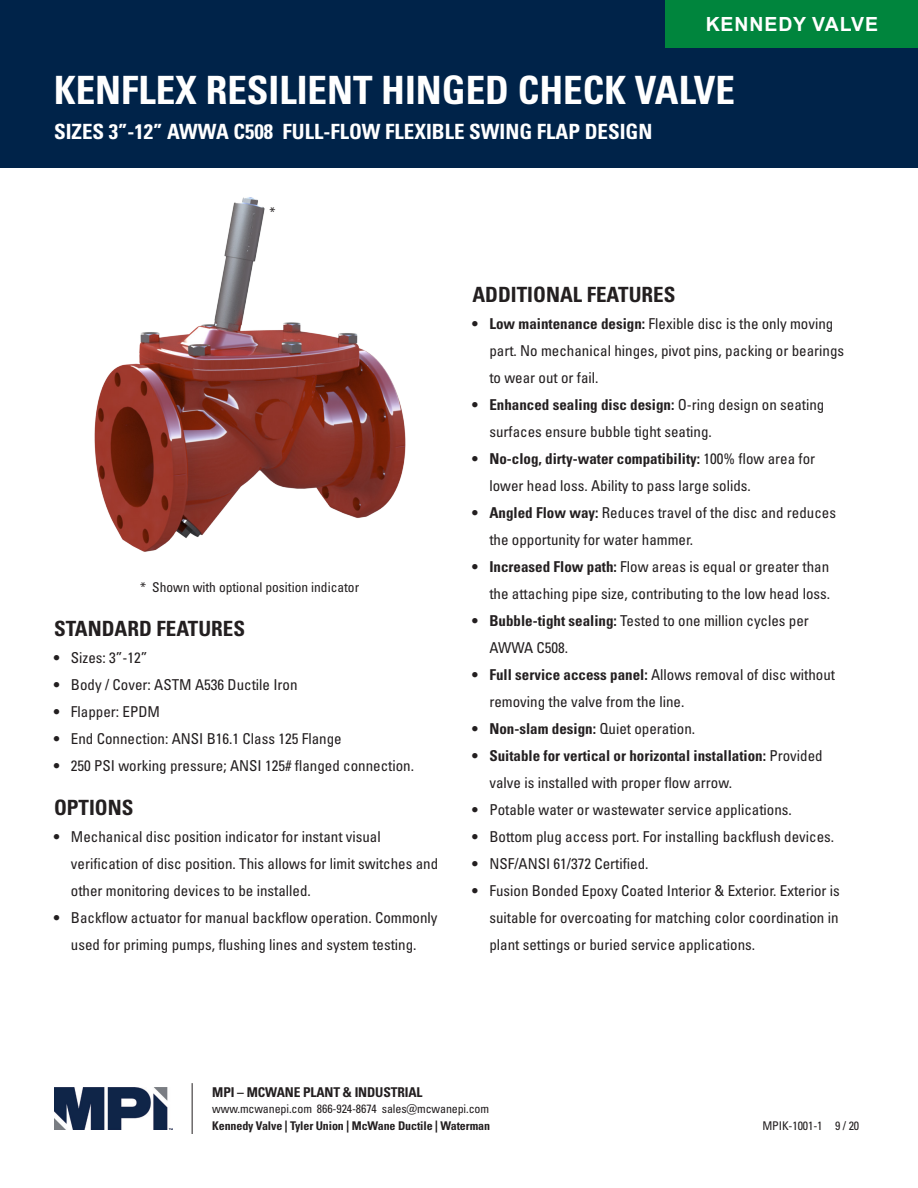
<style>
.page{position:relative;width:918px;height:1188px;background:#fff}
.page>*{position:absolute;margin:0;border:0;box-sizing:border-box;transform-origin:0 0}
.t1{font:700 condensed 39px "Univers LT Pro";color:#fff}
.t2{font:700 condensed 21px "Univers LT Pro";color:#fff}
.t3{font:700 condensed 21px "Univers LT Pro";color:#231f20}
.t4{font:700 19.5px "Arial";letter-spacing:.045em;color:#fff}
.t5{font:condensed 15px/27px "Univers LT Pro";color:#231f20}
.t6{font:condensed 13.5px "Univers LT Pro";color:#231f20}
.t7{font:700 condensed 13.5px "Univers LT Pro";letter-spacing:-.01em;color:#231f20}
.t8{font:condensed 12px/16.5px "Univers LT Pro";letter-spacing:-.01em;color:#231f20}
.s1{font-weight:700}
</style>
<div class="page">
<div style="left:0;top:0;width:918px;height:167px;background:#002349"></div>
<div style="left:666px;top:0;width:252px;height:47px;background:#00853d"></div>
<hr style="left:192px;top:1083px;width:1px;height:51px;background:#231f20">
<img style="left:54px;top:1087px;width:118px;height:43px">
<img style="left:94px;top:197px;width:311px;height:355px">
<p class="t4" style="left:706px;top:10px;width:174px">KENNEDY VALVE</p>
<p class="t1" style="left:54px;top:66px;width:682px">KENFLEX RESILIENT HINGED CHECK VALVE</p>
<p class="t2" style="left:54px;top:118px;width:600px">SIZES 3”-12” AWWA C508 FULL-FLOW FLEXIBLE SWING FLAP DESIGN</p>
<p class="t6" style="left:269px;top:204px;width:7px">*</p>
<p class="t6" style="left:140px;top:579px;width:220px">* Shown with optional position indicator</p>
<p class="t3" style="left:54px;top:615px;width:193px">STANDARD FEATURES</p>
<p class="t5" style="left:54px;top:644px;width:95px">• Sizes: 3”-12”</p>
<p class="t5" style="left:54px;top:671px;width:245px">• Body / Cover: ASTM A536 Ductile Iron</p>
<p class="t5" style="left:54px;top:698px;width:108px">• Flapper: EPDM</p>
<p class="t5" style="left:54px;top:725px;width:289px">• End Connection: ANSI B16.1 Class 125 Flange</p>
<p class="t5" style="left:54px;top:752px;width:362px">• 250 PSI working pressure; ANSI 125# flanged connection.</p>
<p class="t3" style="left:54px;top:794px;width:81px">OPTIONS</p>
<p class="t5" style="left:71px;top:822px;width:369px;text-indent:-17px">• Mechanical disc position indicator for instant visual verification of disc position. This allows for limit switches and other monitoring devices to be installed.</p>
<p class="t5" style="left:54px;top:903px;width:385px;text-align:center">• Backflow actuator for manual backflow operation. Commonly used for priming pumps, flushing lines and system testing.</p>
<p class="t3" style="left:472px;top:281px;width:204px">ADDITIONAL FEATURES</p>
<p class="t5" style="left:489px;top:309px;width:356px;text-indent:-17px">• <span class="s1">Low maintenance design:</span> Flexible disc is the only moving part. No mechanical hinges, pivot pins, packing or bearings to wear out or fail.</p>
<p class="t5" style="left:489px;top:390px;width:336px;text-indent:-17px">• <span class="s1">Enhanced sealing disc design:</span> O-ring design on seating surfaces ensure bubble tight seating.</p>
<p class="t5" style="left:489px;top:444px;width:327px;text-indent:-17px">• <span class="s1">No-clog, dirty-water compatibility:</span> 100% flow area for lower head loss. Ability to pass large solids.</p>
<p class="t5" style="left:489px;top:498px;width:348px;text-indent:-17px">• <span class="s1">Angled Flow way:</span> Reduces travel of the disc and reduces the opportunity for water hammer.</p>
<p class="t5" style="left:472px;top:552px;width:359px;text-align:right">• <span class="s1">Increased Flow path:</span> Flow areas is equal or greater than the attaching pipe size, contributing to the low head loss.</p>
<p class="t5" style="left:489px;top:606px;width:321px;text-indent:-17px">• <span class="s1">Bubble-tight sealing:</span> Tested to one million cycles per<br>AWWA C508.</p>
<p class="t5" style="left:489px;top:660px;width:347px;text-indent:-17px">• <span class="s1">Full service access panel:</span> Allows removal of disc without removing the valve from the line.</p>
<p class="t5" style="left:472px;top:714px;width:224px">• <span class="s1">Non-slam design:</span> Quiet operation.</p>
<p class="t5" style="left:489px;top:741px;width:335px;text-indent:-17px">• <span class="s1">Suitable for vertical or horizontal installation:</span> Provided valve is installed with proper flow arrow.</p>
<p class="t5" style="left:472px;top:795px;width:321px">• Potable water or wastewater service applications.</p>
<p class="t5" style="left:472px;top:822px;width:363px">• Bottom plug access port. For installing backflush devices.</p>
<p class="t5" style="left:472px;top:849px;width:178px">• NSF/ANSI 61/372 Certified.</p>
<p class="t5" style="left:489px;top:876px;width:352px;text-align:justify;text-indent:-17px">• Fusion Bonded Epoxy Coated Interior &amp; Exterior. Exterior is suitable for overcoating for matching color coordination in plant settings or buried service applications.</p>
<p class="t7" style="left:212px;top:1084px;width:212px">MPI – MCWANE PLANT &amp; INDUSTRIAL</p>
<p class="t8" style="left:212px;top:1101px;width:279px">www.mcwanepi.com 866-924-8674 sales@mcwanepi.com<br><span class="s1">Kennedy Valve | Tyler Union | McWane Ductile | Waterman</span></p>
<p class="t8" style="left:762px;top:1117px;width:98px">MPIK-1001-1 9 / 20</p>
</div>
